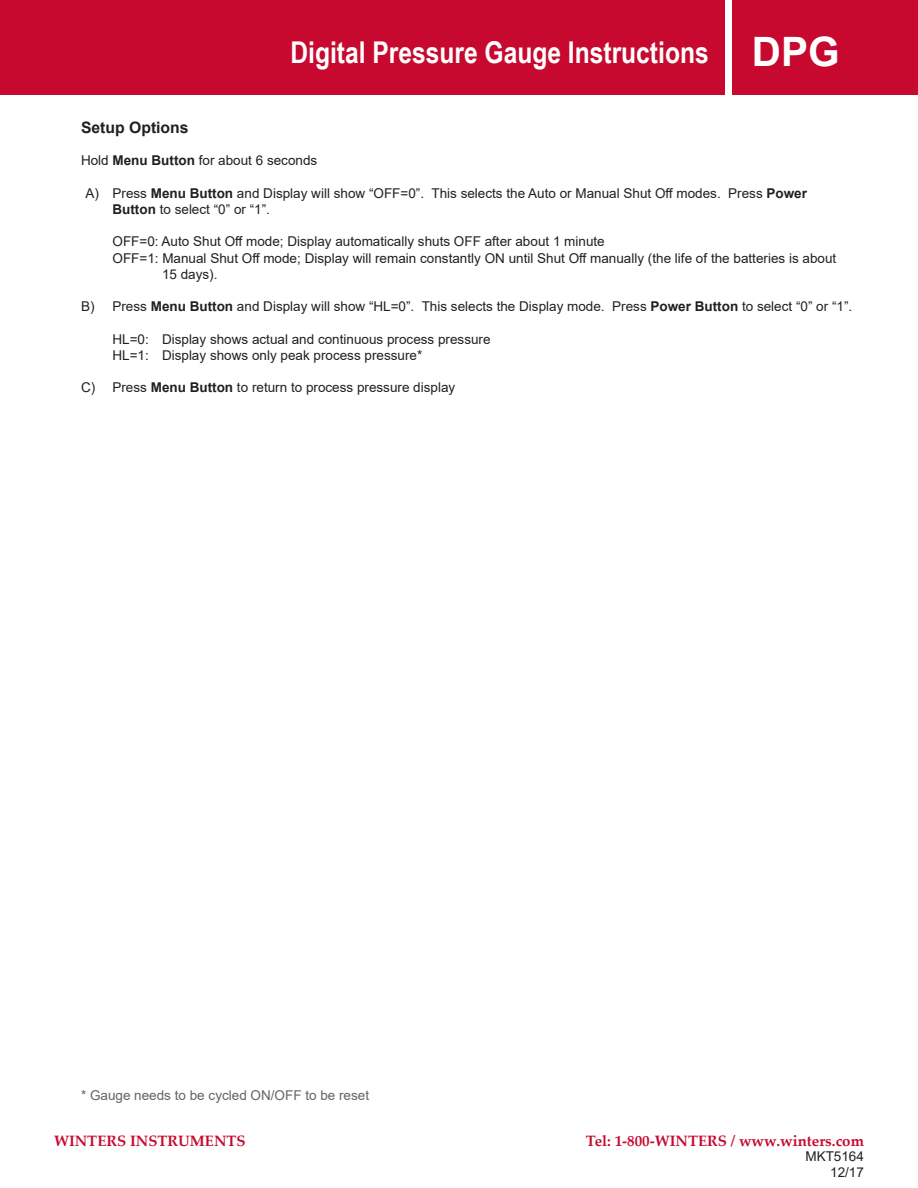
<style>
.page{position:relative;width:918px;height:1188px;background:#fff}
.page>*{position:absolute;margin:0;border:0;box-sizing:border-box;transform-origin:0 0}
.t1{font:700 30px "Arial Narrow";color:#fff}
.t2{font:700 15.75px "Arial";color:#241f1f}
.t3{font:700 15px "Palatino Linotype";color:#c7092f}
.t4{font:13.5px/16.2px "Arial";color:#241f1f}
.t5{font:13.5px "Arial";color:#656365}
.s1{font-family:"Arial";font-size:40.5px}
.s2{font-weight:700}
</style>
<div class="page">
<div style="left:733px;top:0;width:185px;height:94px;background:#c7092f"></div>
<div style="left:0;top:0;width:724px;height:94px;background:#c7092f"></div>
<div style="left:0;top:0;width:27px;height:95px;background:#c7092f"></div>
<h1 class="t1" style="left:290px;top:29px;width:551px">Digital Pressure Gauge Instructions <span class="s1">DPG</span></h1>
<p class="t2" style="left:81px;top:116px;width:109px">Setup Options</p>
<p class="t4" style="left:81px;top:152px;width:238px">Hold <span class="s2">Menu Button</span> for about 6 seconds</p>
<p class="t4" style="left:112px;top:185px;width:696px;text-indent:-27px">A) Press <span class="s2">Menu Button</span> and Display will show “OFF=0”. This selects the Auto or Manual Shut Off modes. Press <span class="s2">Power<br>Button</span> to select “0” or “1”.</p>
<p class="t4" style="left:112px;top:233px;width:494px">OFF=0: Auto Shut Off mode; Display automatically shuts OFF after about 1 minute</p>
<p class="t4" style="left:112px;top:250px;width:725px">OFF=1: Manual Shut Off mode; Display will remain constantly ON until Shut Off manually (the life of the batteries is about</p>
<p class="t4" style="left:162px;top:266px;width:57px">15 days).</p>
<p class="t4" style="left:81px;top:298px;width:773px">B) Press <span class="s2">Menu Button</span> and Display will show “HL=0”. This selects the Display mode. Press <span class="s2">Power Button</span> to select “0” or “1”.</p>
<p class="t4" style="left:112px;top:331px;width:380px">HL=0: Display shows actual and continuous process pressure<br>HL=1: Display shows only peak process pressure*</p>
<p class="t4" style="left:81px;top:379px;width:376px">C) Press <span class="s2">Menu Button</span> to return to process pressure display</p>
<p class="t5" style="left:81px;top:1086px;width:290px">* Gauge needs to be cycled ON/OFF to be reset</p>
<p class="t3" style="left:54px;top:1130px;width:193px">WINTERS INSTRUMENTS</p>
<p class="t3" style="left:586px;top:1130px;width:280px">Tel: 1-800-WINTERS / www.winters.com</p>
<p class="t4" style="left:805px;top:1148px;width:60px;text-align:right">MKT5164<br>12/17</p>
</div>
